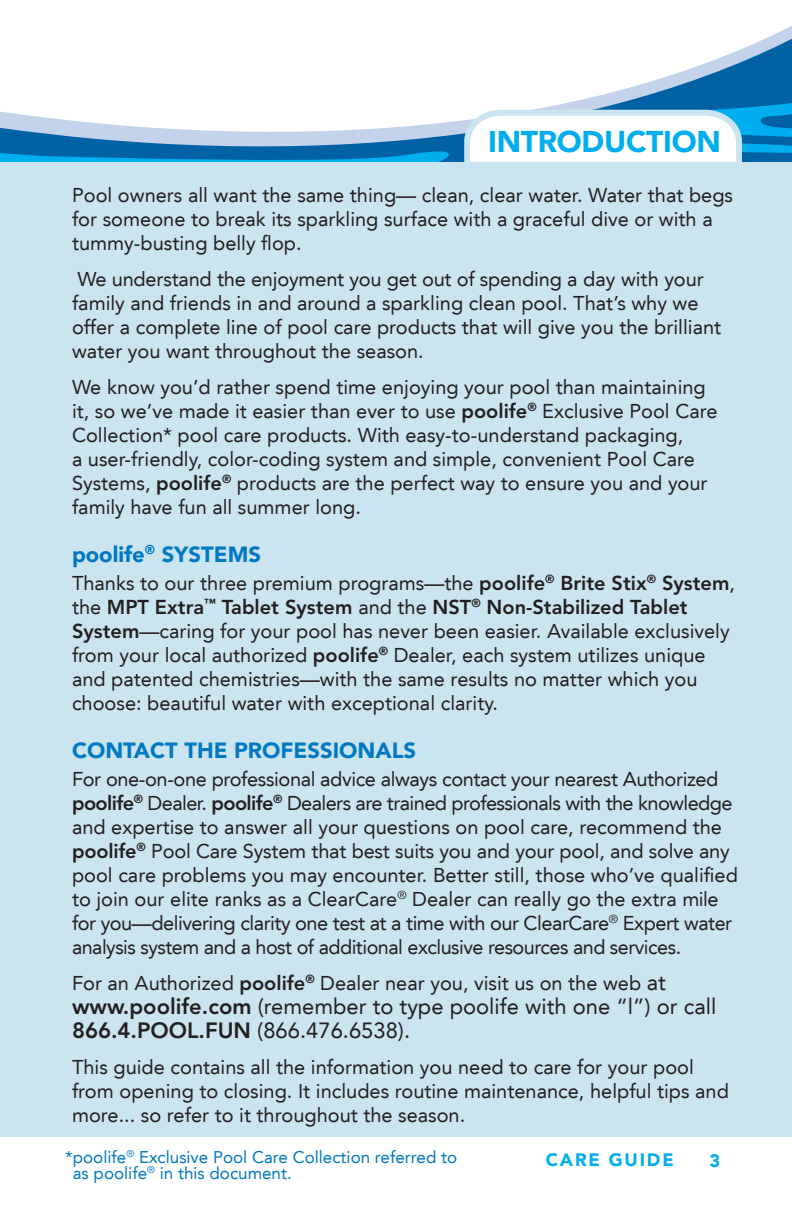
<style>
.page{position:relative;width:792px;height:1224px;background:#fff}
.page>*{position:absolute;margin:0;border:0;box-sizing:border-box;transform-origin:0 0}
.t1{font:900 30px "Avenir LT";letter-spacing:-.01em;color:#00aeef}
.body{font:22px/24px "Avenir LT";color:#231f20}
.headers{font:900 22px "Avenir LT";color:#0079c2}
.body-2{font:20px/24px "Avenir LT";color:#231f20}
.body-3{font:20px/24px "Avenir LT";letter-spacing:-.02em;color:#231f20}
.t2{font:900 18px "Avenir LT";letter-spacing:.1em;color:#00aeef}
.headers-2{font:17px/16px "Avenir LT";color:#0079c2}
.s1{font-family:"Avenir LT Std";font-weight:800}
.s2{font-size:22px}
</style>
<div class="page">
<svg style="left:585px;top:26px;width:207px;height:73px"></svg>
<div style="left:0;top:162px;width:792px;height:975px;background:#cae4f0"></div>
<svg style="left:0;top:99px;width:792px;height:63px"></svg>
<p class="t1" style="left:488px;top:123px;width:234px">INTRODUCTION</p>
<p class="body-2" style="left:72px;top:183px;width:663px">Pool owners all want the same thing— clean, clear water. Water that begs for someone to break its sparkling surface with a graceful dive or with a tummy-busting belly flop.</p>
<p class="body-2" style="left:72px;top:267px;width:651px">We understand the enjoyment you get out of spending a day with your family and friends in and around a sparkling clean pool. That’s why we offer a complete line of pool care products that will give you the brilliant water you want throughout the season.</p>
<p class="body-2" style="left:72px;top:375px;width:647px">We know you’d rather spend time enjoying your pool than maintaining it, so we’ve made it easier than ever to use <span class="s1">poolife</span><sup>®</sup> Exclusive Pool Care Collection* pool care products. With easy-to-understand packaging,<br>a user-friendly, color-coding system and simple, convenient Pool Care Systems, <span class="s1">poolife</span><sup>®</sup> products are the perfect way to ensure you and your family have fun all summer long.</p>
<p class="headers" style="left:72px;top:541px;width:191px">poolife<sup>®</sup> SYSTEMS</p>
<p class="body-2" style="left:72px;top:571px;width:664px">Thanks to our three premium programs—the <span class="s1">poolife</span><sup>®</sup> <span class="s1">Brite Stix</span><sup>®</sup> <span class="s1">System</span>, the <span class="s1">MPT Extra</span><sup>™</sup> <span class="s1">Tablet System</span> and the <span class="s1">NST</span><sup>®</sup> <span class="s1">Non-Stabilized Tablet System</span>—caring for your pool has never been easier. Available exclusively from your local authorized <span class="s1">poolife</span><sup>®</sup> Dealer, each system utilizes unique and patented chemistries—with the same results no matter which you choose: beautiful water with exceptional clarity.</p>
<p class="headers" style="left:72px;top:737px;width:346px">CONTACT THE PROFESSIONALS</p>
<p class="body-3" style="left:72px;top:767px;width:667px">For one-on-one professional advice always contact your nearest Authorized <span class="s1">poolife</span><sup>®</sup> Dealer. <span class="s1">poolife</span><sup>®</sup> Dealers are trained professionals with the knowledge and expertise to answer all your questions on pool care, recommend the <span class="s1">poolife</span><sup>®</sup> Pool Care System that best suits you and your pool, and solve any pool care problems you may encounter. Better still, those who’ve qualified to join our elite ranks as a ClearCare<sup>®</sup> Dealer can really go the extra mile for you—delivering clarity one test at a time with our ClearCare<sup>®</sup> Expert water analysis system and a host of additional exclusive resources and services.</p>
<p class="body-2" style="left:72px;top:971px;width:595px">For an Authorized <span class="s1">poolife</span><sup>®</sup> Dealer near you, visit us on the web <span class="s2">at</span></p>
<p class="body" style="left:72px;top:994px;width:646px"><span class="s1">www.poolife.com</span> (remember to type poolife with one “l”) or call<br><span class="s1">866.4.POOL.FUN</span> (866.476.6538).</p>
<p class="body-2" style="left:72px;top:1055px;width:658px">This guide contains all the information you need to care for your pool from opening to closing. It includes routine maintenance, helpful tips and more... so refer to it throughout the season.</p>
<p class="headers-2" style="left:73px;top:1149px;width:386px;text-indent:-8px">*poolife<sup>®</sup> Exclusive Pool Care Collection referred to as poolife<sup>®</sup> in this document.</p>
<p class="t2" style="left:546px;top:1149px;width:129px">CARE GUIDE</p>
<p class="t2" style="left:709px;top:1149px;width:12px">3</p>
</div>
